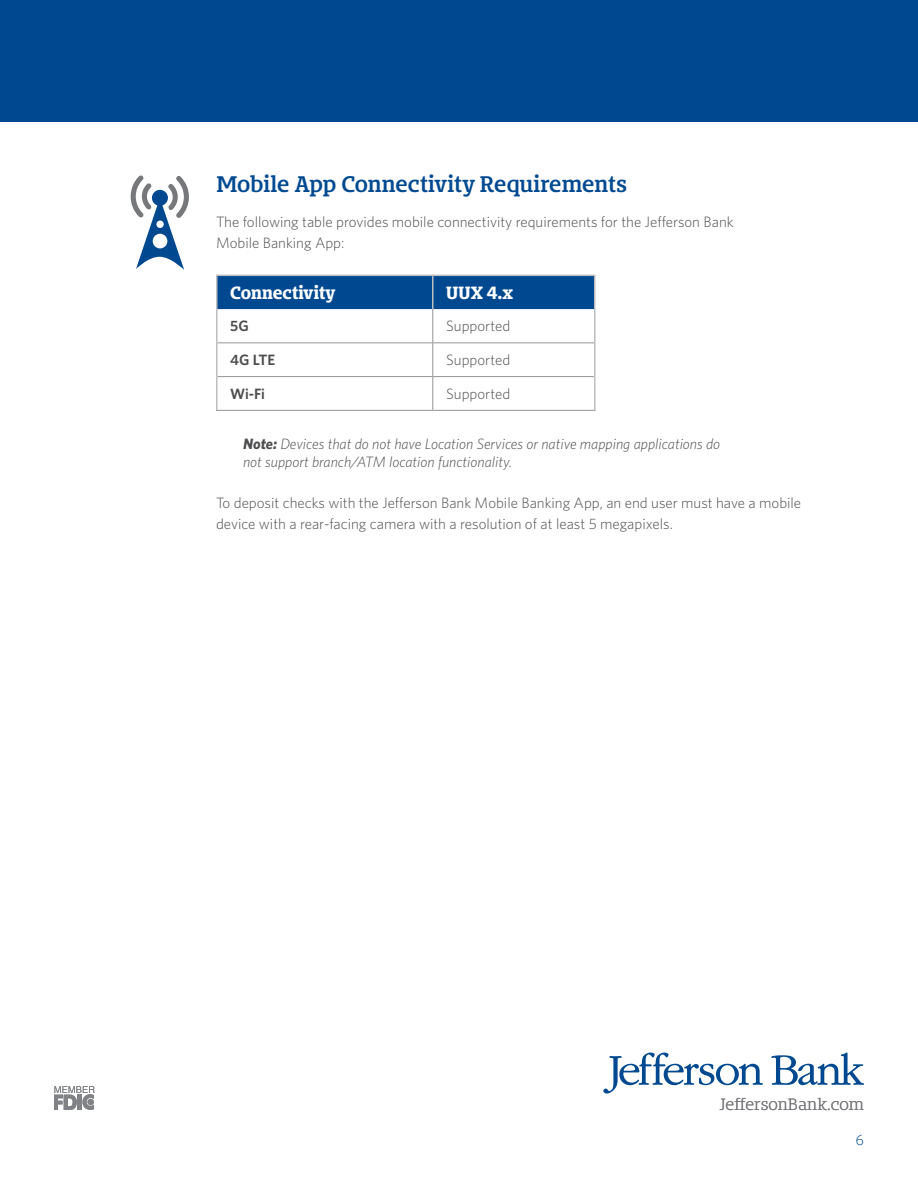
<style>
.page{position:relative;width:918px;height:1188px;background:#fff}
.page>*{position:absolute;margin:0;border:0;box-sizing:border-box;transform-origin:0 0}
.t1{font:600 21px "Bommer Slab Rounded";letter-spacing:-.005em;color:#004990}
.t2{font:700 16.5px "Bommer Slab Rounded";color:#fff}
.t3{font:300 15.15px "Bommer Slab";color:#77787b}
.t4{font:300 15px/21px "Whitney";color:#4d4d4f}
.t5{font:italic 300 15px/18px "Whitney";color:#4d4d4f}
.t6{font:600 15px "Whitney";letter-spacing:-.01em;color:#4d4d4f}
.t7{font:300 15px "Whitney";color:#004990}
.s1{font-weight:700}
</style>
<div class="page">
<div style="left:0;top:0;width:918px;height:122px;background:#004990"></div>
<svg style="left:54px;top:1086px;width:41px;height:24px"></svg>
<svg style="left:603px;top:1053px;width:160px;height:41px"></svg>
<svg style="left:771px;top:1053px;width:93px;height:32px"></svg>
<div style="left:218px;top:276px;width:376px;height:33px;background:#004990"></div>
<hr style="left:216px;top:410px;width:217px;height:1px;background:#939598">
<hr style="left:433px;top:410px;width:163px;height:1px;background:#939598">
<hr style="left:216px;top:275px;width:217px;height:1px;background:#bcbec0">
<hr style="left:216px;top:276px;width:2px;height:33px;background:#bcbec0">
<hr style="left:433px;top:275px;width:163px;height:1px;background:#bcbec0">
<hr style="left:432px;top:276px;width:2px;height:33px;background:#bcbec0">
<hr style="left:594px;top:276px;width:2px;height:33px;background:#bcbec0">
<hr style="left:216px;top:309px;width:2px;height:34px;background:#bcbec0">
<hr style="left:594px;top:309px;width:2px;height:34px;background:#bcbec0">
<hr style="left:216px;top:343px;width:2px;height:34px;background:#bcbec0">
<hr style="left:594px;top:343px;width:2px;height:34px;background:#bcbec0">
<hr style="left:216px;top:377px;width:2px;height:33px;background:#bcbec0">
<hr style="left:594px;top:377px;width:2px;height:33px;background:#bcbec0">
<hr style="left:432px;top:309px;width:1px;height:33px;background:#939598">
<hr style="left:432px;top:343px;width:1px;height:33px;background:#939598">
<hr style="left:432px;top:377px;width:1px;height:33px;background:#939598">
<hr style="left:218px;top:342px;width:215px;height:1px;background:#939598">
<hr style="left:433px;top:342px;width:161px;height:1px;background:#939598">
<hr style="left:218px;top:376px;width:215px;height:1px;background:#939598">
<hr style="left:433px;top:376px;width:161px;height:1px;background:#939598">
<svg style="left:131px;top:175px;width:58px;height:95px"></svg>
<h1 class="t1" style="left:216px;top:169px;width:412px">Mobile App Connectivity Requirements</h1>
<p class="t4" style="left:216px;top:211px;width:519px">The following table provides mobile connectivity requirements for the Jefferson Bank<br>Mobile Banking App:</p>
<p class="t2" style="left:230px;top:280px;width:107px">Connectivity</p>
<p class="t2" style="left:446px;top:280px;width:69px">UUX 4.x</p>
<p class="t6" style="left:230px;top:317px;width:20px">5G</p>
<p class="t4" style="left:446px;top:315px;width:66px">Supported</p>
<p class="t6" style="left:230px;top:351px;width:47px">4G LTE</p>
<p class="t4" style="left:446px;top:349px;width:66px">Supported</p>
<p class="t6" style="left:230px;top:385px;width:36px">Wi-Fi</p>
<p class="t4" style="left:446px;top:383px;width:66px">Supported</p>
<p class="t5" style="left:243px;top:434px;width:479px"><span class="s1">Note:</span> Devices that do not have Location Services or native mapping applications do not support branch/ATM location functionality.</p>
<p class="t4" style="left:216px;top:492px;width:587px">To deposit checks with the Jefferson Bank Mobile Banking App, an end user must have a mobile device with a rear-facing camera with a resolution of at least 5 megapixels.</p>
<p class="t3" style="left:720px;top:1093px;width:146px">JeffersonBank.com</p>
<p class="t7" style="left:855px;top:1131px;width:10px">6</p>
</div>
